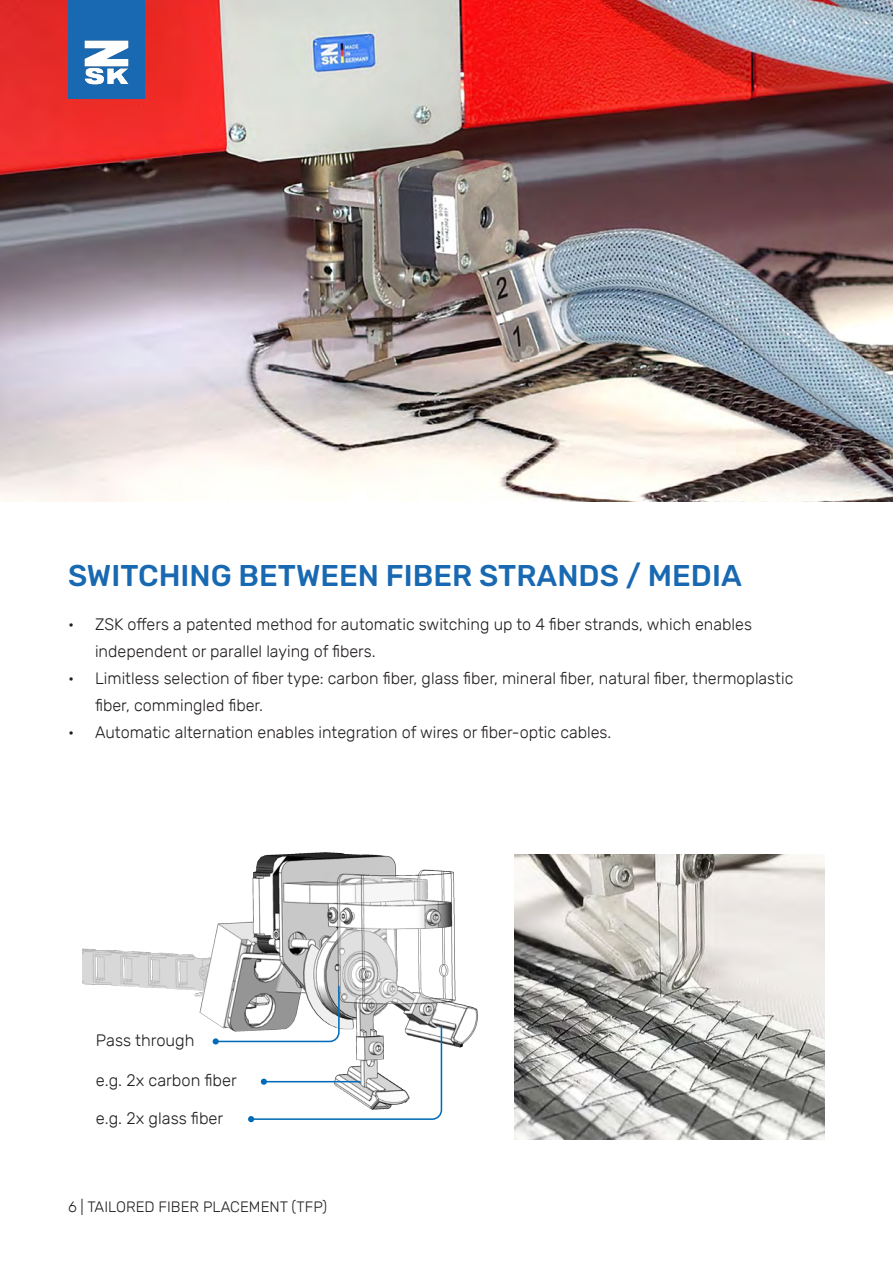
<style>
.page{position:relative;width:893px;height:1263px;background:#fff}
.page>*{position:absolute;margin:0;border:0;box-sizing:border-box;transform-origin:0 0}
.t1{font:500 30px "Rubik";color:#1969b2}
.t2{font:300 16.5px/27px "Rubik";color:#231f20}
.t3{font:300 15px "Rubik";color:#231f20}
</style>
<div class="page">
<img style="left:515px;top:854px;width:310px;height:286px">
<img style="left:0;top:0;width:893px;height:502px">
<img style="left:83px;top:852px;width:432px;height:288px">
<svg style="left:213px;top:985px;width:230px;height:137px"></svg>
<div style="left:68px;top:0;width:77px;height:99px;background:#1969b2"></div>
<img style="left:84px;top:40px;width:45px;height:45px">
<p class="t1" style="left:68px;top:558px;width:675px">SWITCHING BETWEEN FIBER STRANDS / MEDIA</p>
<p class="t2" style="left:95px;top:611px;width:658px;text-indent:-27px">• ZSK offers a patented method for automatic switching up to 4 fiber strands, which enables independent or parallel laying of fibers.</p>
<p class="t2" style="left:95px;top:665px;width:700px;text-indent:-27px">• Limitless selection of fiber type: carbon fiber, glass fiber, mineral fiber, natural fiber, thermoplastic fiber, commingled fiber.</p>
<p class="t2" style="left:68px;top:719px;width:545px">• Automatic alternation enables integration of wires or fiber-optic cables.</p>
<p class="t2" style="left:96px;top:1027px;width:100px">Pass through</p>
<p class="t2" style="left:96px;top:1067px;width:142px">e.g. 2x carbon fiber</p>
<p class="t2" style="left:96px;top:1105px;width:129px">e.g. 2x glass fiber</p>
<p class="t3" style="left:68px;top:1198px;width:261px">6 | TAILORED FIBER PLACEMENT (TFP)</p>
</div>
